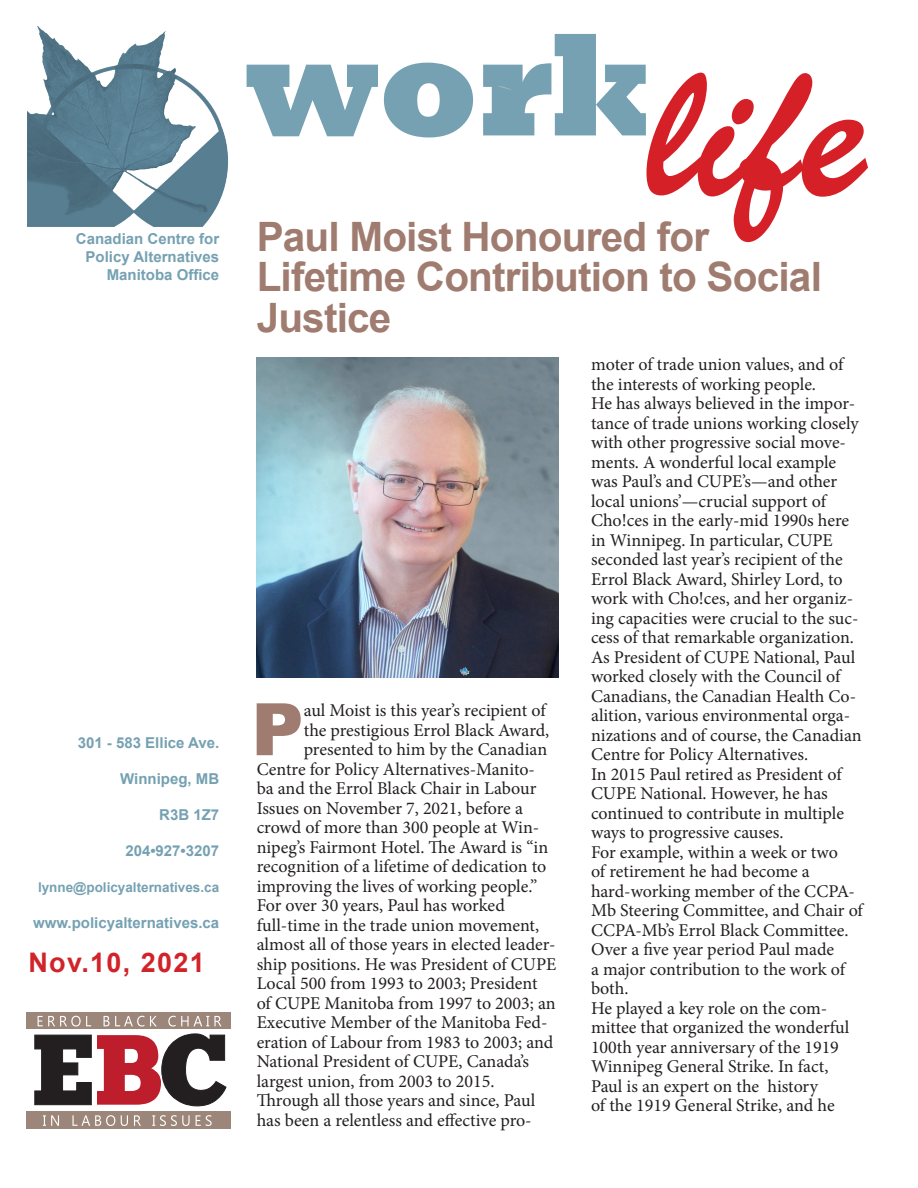
<style>
.page{position:relative;width:918px;height:1188px;background:#fff}
.page>*{position:absolute;margin:0;border:0;box-sizing:border-box;transform-origin:0 0}
.t1{font:195px "Bermuda Script";color:#d52027;scale:.9 1}
.t2{font:800 149.4px "Rockwell";color:#75a1b2;scale:.9 1}
.t3{font:900 72.45px "Arial";color:#9f7c6f}
.t4{font:700 40.5px/40.5px "Arial";letter-spacing:-.02em;color:#9f7c6f}
.t5{font:700 27px "Arial";letter-spacing:.05em;color:#d1232a}
.t6{font:18px/19.5px "Minion Pro";color:#231f20}
.t7{font:700 15px "Arial";color:#75a1b2}
.t8{font:700 13.5px "Arial";color:#75a1b2}
</style>
<div class="page">
<svg style="left:498px;top:86px;width:15px;height:5px"></svg>
<div style="left:26px;top:1013px;width:205px;height:16px;background:#9b8679"></div>
<svg style="left:34px;top:1033px;width:193px;height:73px"></svg>
<svg style="left:38px;top:1016px;width:53px;height:11px"></svg>
<svg style="left:104px;top:1016px;width:40px;height:11px"></svg>
<svg style="left:150px;top:1016px;width:7px;height:10px"></svg>
<svg style="left:168px;top:1016px;width:54px;height:11px"></svg>
<div style="left:26px;top:1111px;width:205px;height:18px;background:#9b8679"></div>
<svg style="left:43px;top:1115px;width:16px;height:11px"></svg>
<svg style="left:72px;top:1115px;width:43px;height:11px"></svg>
<svg style="left:121px;top:1115px;width:7px;height:11px"></svg>
<svg style="left:134px;top:1115px;width:7px;height:11px"></svg>
<svg style="left:152px;top:1115px;width:38px;height:11px"></svg>
<svg style="left:196px;top:1115px;width:16px;height:11px"></svg>
<img style="left:28px;top:27px;width:200px;height:199px">
<img style="left:257px;top:357px;width:301px;height:321px">
<p class="t7" style="left:76px;top:228px;width:145px">Canadian Centre for</p>
<p class="t7" style="left:86px;top:246px;width:135px">Policy Alternatives</p>
<p class="t7" style="left:107px;top:264px;width:114px">Manitoba Office</p>
<p class="t7" style="left:78px;top:732px;width:143px">301 - 583 Ellice Ave.</p>
<p class="t7" style="left:120px;top:768px;width:101px">Winnipeg, MB</p>
<p class="t7" style="left:159px;top:804px;width:62px">R3B 1Z7</p>
<p class="t7" style="left:125px;top:840px;width:95px">204•927•3207</p>
<p class="t8" style="left:38px;top:878px;width:183px">lynne@policyalternatives.ca</p>
<p class="t7" style="left:33px;top:912px;width:188px">www.policyalternatives.ca</p>
<p class="t5" style="left:28px;top:944px;width:178px">Nov.10, 2021</p>
<p class="t2" style="left:244px;top:-1px;width:454px">work</p>
<p class="t1" style="left:648px;top:14px;width:244px">life</p>
<p class="t4" style="left:257px;top:217px;width:454px">Paul Moist Honoured for</p>
<p class="t4" style="left:257px;top:258px;width:567px">Lifetime Contribution to Social<br>Justice</p>
<p class="t3" style="left:251px;top:689px;width:54px">P</p>
<p class="t6" style="left:304px;top:701px;width:243px">aul Moist is this year’s recipient of</p>
<p class="t6" style="left:304px;top:720px;width:247px">the prestigious Errol Black Award,</p>
<p class="t6" style="left:304px;top:740px;width:245px">presented to him by the Canadian</p>
<p class="t6" style="left:257px;top:759px;width:280px">Centre for Policy Alternatives-Manito-</p>
<p class="t6" style="left:257px;top:779px;width:281px">ba and the Errol Black Chair in Labour</p>
<p class="t6" style="left:257px;top:798px;width:268px">Issues on November 7, 2021, before a</p>
<p class="t6" style="left:257px;top:818px;width:284px">crowd of more than 300 people at Win-</p>
<p class="t6" style="left:257px;top:837px;width:293px">nipeg’s Fairmont Hotel. The Award is “in</p>
<p class="t6" style="left:257px;top:857px;width:291px">recognition of a lifetime of dedication to</p>
<p class="t6" style="left:257px;top:876px;width:282px">improving the lives of working people.”</p>
<p class="t6" style="left:257px;top:896px;width:301px">For over 30 years, Paul has worked full-time in the trade union movement, almost all of those years in elected leader&shy;ship positions. He was President of CUPE Local 500 from 1993 to 2003; President of CUPE Manitoba from 1997 to 2003; an Executive Member of the Manitoba Fed&shy;eration of Labour from 1983 to 2003; and National President of CUPE, Canada’s largest union, from 2003 to 2015.</p>
<p class="t6" style="left:257px;top:1091px;width:280px">Through all those years and since, Paul has been a relentless and effective pro-</p>
<p class="t6" style="left:591px;top:355px;width:254px">moter of trade union values, and of the interests of working people.</p>
<p class="t6" style="left:591px;top:394px;width:272px">He has always believed in the impor&shy;tance of trade unions working closely with other progressive social move&shy;ments. A wonderful local example was Paul’s and CUPE’s—and other local unions’—crucial support of Cho!ces in the early-mid 1990s here in Winnipeg. In particular, CUPE seconded last year’s recipient of the Errol Black Award, Shirley Lord, to work with Cho!ces, and her organiz&shy;ing capacities were crucial to the suc&shy;cess of that remarkable organization.<br>As President of CUPE National, Paul worked closely with the Council of Canadians, the Canadian Health Co&shy;alition, various environmental orga&shy;nizations and of course, the Canadian Centre for Policy Alternatives.</p>
<p class="t6" style="left:591px;top:764px;width:254px">In 2015 Paul retired as President of<br>CUPE National. However, he has continued to contribute in multiple ways to progressive causes.</p>
<p class="t6" style="left:591px;top:842px;width:273px">For example, within a week or two<br>of retirement he had become a hard-working member of the CCPA-<br>Mb Steering Committee, and Chair of<br>CCPA-Mb’s Errol Black Committee.<br>Over a five year period Paul made<br>a major contribution to the work of both.</p>
<p class="t6" style="left:591px;top:998px;width:260px">He played a key role on the com&shy;mittee that organized the wonderful 100th year anniversary of the 1919<br>Winnipeg General Strike. In fact, Paul is an expert on the history<br>of the 1919 General Strike, and he</p>
</div>
